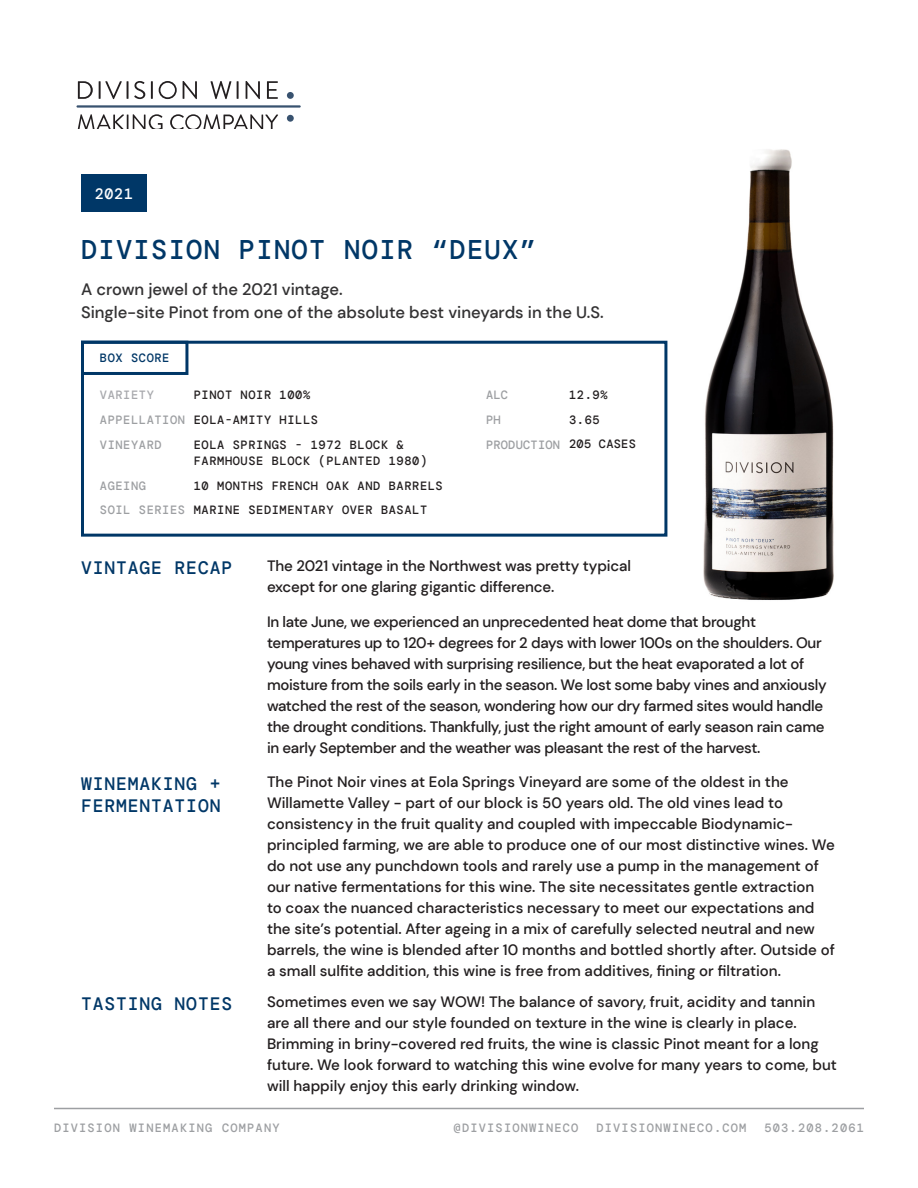
<style>
.page{position:relative;width:918px;height:1188px;background:#fff}
.page>*{position:absolute;margin:0;border:0;box-sizing:border-box;transform-origin:0 0}
.t1{font:500 27px "DM Mono";letter-spacing:.05em;color:#003767}
.t2{font:500 18px/21.6px "DM Mono";letter-spacing:.05em;color:#003767}
.t3{font:500 16.5px "DM Sans";color:#333233}
.t4{font:500 15px/21px "DM Sans";color:#231f20}
.t5{font:500 15px/21px "DM Sans";letter-spacing:-.02em;color:#231f20}
.t6{font:500 15px "DM Mono";color:#fff}
.t7{font:500 12px/16.5px "DM Mono";letter-spacing:.05em;color:#231f20}
.t8{font:500 12px "DM Mono";letter-spacing:.1em;color:#9d9fa2}
.t9{font:500 12px "DM Mono";letter-spacing:.05em;color:#9d9fa2}
.t10{font:500 12px "DM Mono";letter-spacing:.02em;color:#9d9fa2}
.t11{font:500 12px "DM Mono";letter-spacing:.02em;color:#231f20}
.t12{font:500 12px "DM Mono";letter-spacing:.05em;color:#003767}
.t13{font:500 12px "DM Mono";letter-spacing:.05em;color:#a8a9ad}
</style>
<div class="page">
<div style="left:81px;top:174px;width:66px;height:38px;background:#003767"></div>
<div style="left:81px;top:341px;width:107px;height:34px;border:3px solid #003767"></div>
<div style="left:81px;top:341px;width:586px;height:196px;border:3px solid #003767"></div>
<svg style="left:78px;top:81px;width:15px;height:18px"></svg>
<svg style="left:99px;top:81px;width:46px;height:18px"></svg>
<svg style="left:151px;top:81px;width:2px;height:18px"></svg>
<svg style="left:159px;top:81px;width:18px;height:18px"></svg>
<svg style="left:183px;top:81px;width:14px;height:18px"></svg>
<svg style="left:210px;top:81px;width:21px;height:18px"></svg>
<svg style="left:237px;top:81px;width:2px;height:18px"></svg>
<svg style="left:246px;top:81px;width:14px;height:18px"></svg>
<svg style="left:267px;top:81px;width:11px;height:18px"></svg>
<svg style="left:78px;top:114px;width:85px;height:15px"></svg>
<svg style="left:170px;top:114px;width:108px;height:15px"></svg>
<hr style="left:76px;top:105px;width:225px;height:3px;background:#38526f">
<div style="left:287px;top:92px;width:7px;height:7px;background:#38526f;border-radius:50%"></div>
<div style="left:287px;top:115px;width:7px;height:7px;background:#38526f;border-radius:50%"></div>
<hr style="left:54px;top:1108px;width:810px;height:1px;background:#9d9fa2">
<img style="left:703px;top:149px;width:131px;height:451px">
<p class="t6" style="left:95px;top:184px;width:40px">2021</p>
<p class="t1" style="left:81px;top:232px;width:456px">DIVISION PINOT NOIR “DEUX”</p>
<p class="t3" style="left:81px;top:279px;width:263px">A crown jewel of the 2021 vintage.</p>
<p class="t3" style="left:81px;top:302px;width:524px">Single-site Pinot from one of the absolute best vineyards in the U.S.</p>
<p class="t12" style="left:100px;top:351px;width:71px">BOX SCORE</p>
<p class="t13" style="left:100px;top:388px;width:55px">VARIETY</p>
<p class="t7" style="left:194px;top:387px;width:118px">PINOT NOIR 100%</p>
<p class="t9" style="left:100px;top:412px;width:87px">APPELLATION</p>
<p class="t7" style="left:194px;top:412px;width:126px">EOLA-AMITY HILLS</p>
<p class="t9" style="left:100px;top:437px;width:63px">VINEYARD</p>
<p class="t7" style="left:194px;top:436px;width:235px">EOLA SPRINGS - 1972 BLOCK &amp;<br>FARMHOUSE BLOCK (PLANTED 1980)</p>
<p class="t8" style="left:100px;top:478px;width:48px">AGEING</p>
<p class="t7" style="left:194px;top:477px;width:251px">10 MONTHS FRENCH OAK AND BARRELS</p>
<p class="t9" style="left:100px;top:502px;width:87px">SOIL SERIES</p>
<p class="t7" style="left:194px;top:502px;width:235px">MARINE SEDIMENTARY OVER BASALT</p>
<p class="t8" style="left:486px;top:388px;width:24px">ALC</p>
<p class="t8" style="left:486px;top:412px;width:16px">PH</p>
<p class="t10" style="left:486px;top:437px;width:76px">PRODUCTION</p>
<p class="t7" style="left:569px;top:387px;width:40px">12.9%</p>
<p class="t7" style="left:569px;top:412px;width:32px">3.65</p>
<p class="t11" style="left:569px;top:436px;width:68px">205 CASES</p>
<p class="t2" style="left:81px;top:557px;width:153px">VINTAGE RECAP</p>
<p class="t4" style="left:267px;top:555px;width:365px">The 2021 vintage in the Northwest was pretty typical except for one glaring gigantic difference.</p>
<p class="t5" style="left:267px;top:611px;width:561px">In late June, we experienced an unprecedented heat dome that brought temperatures up to 120+ degrees for 2 days with lower 100s on the shoulders. Our young vines behaved with surprising resilience, but the heat evaporated a lot of moisture from the soils early in the season. We lost some baby vines and anxiously watched the rest of the season, wondering how our dry farmed sites would handle the drought conditions. Thankfully, just the right amount of early season rain came in early September and the weather was pleasant the rest of the harvest.</p>
<p class="t2" style="left:81px;top:773px;width:141px">WINEMAKING +<br>FERMENTATION</p>
<p class="t4" style="left:267px;top:771px;width:569px">The Pinot Noir vines at Eola Springs Vineyard are some of the oldest in the Willamette Valley - part of our block is 50 years old. The old vines lead to consistency in the fruit quality and coupled with impeccable Biodynamic&shy;principled farming, we are able to produce one of our most distinctive wines. We do not use any punchdown tools and rarely use a pump in the management of our native fermentations for this wine. The site necessitates gentle extraction<br>to coax the nuanced characteristics necessary to meet our expectations and the site’s potential. After ageing in a mix of carefully selected neutral and new barrels, the wine is blended after 10 months and bottled shortly after. Outside of a small sulfite addition, this wine is free from additives, fining or filtration.</p>
<p class="t2" style="left:81px;top:993px;width:153px">TASTING NOTES</p>
<p class="t4" style="left:267px;top:992px;width:571px">Sometimes even we say WOW! The balance of savory, fruit, acidity and tannin are all there and our style founded on texture in the wine is clearly in place.<br>Brimming in briny-covered red fruits, the wine is classic Pinot meant for a long future. We look forward to watching this wine evolve for many years to come, but will happily enjoy this early drinking window.</p>
<p class="t8" style="left:54px;top:1121px;width:227px">DIVISION WINEMAKING COMPANY</p>
<p class="t8" style="left:454px;top:1121px;width:126px">@DIVISIONWINECO</p>
<p class="t8" style="left:596px;top:1121px;width:152px">DIVISIONWINECO.COM</p>
<p class="t8" style="left:764px;top:1121px;width:101px">503.208.2061</p>
</div>
